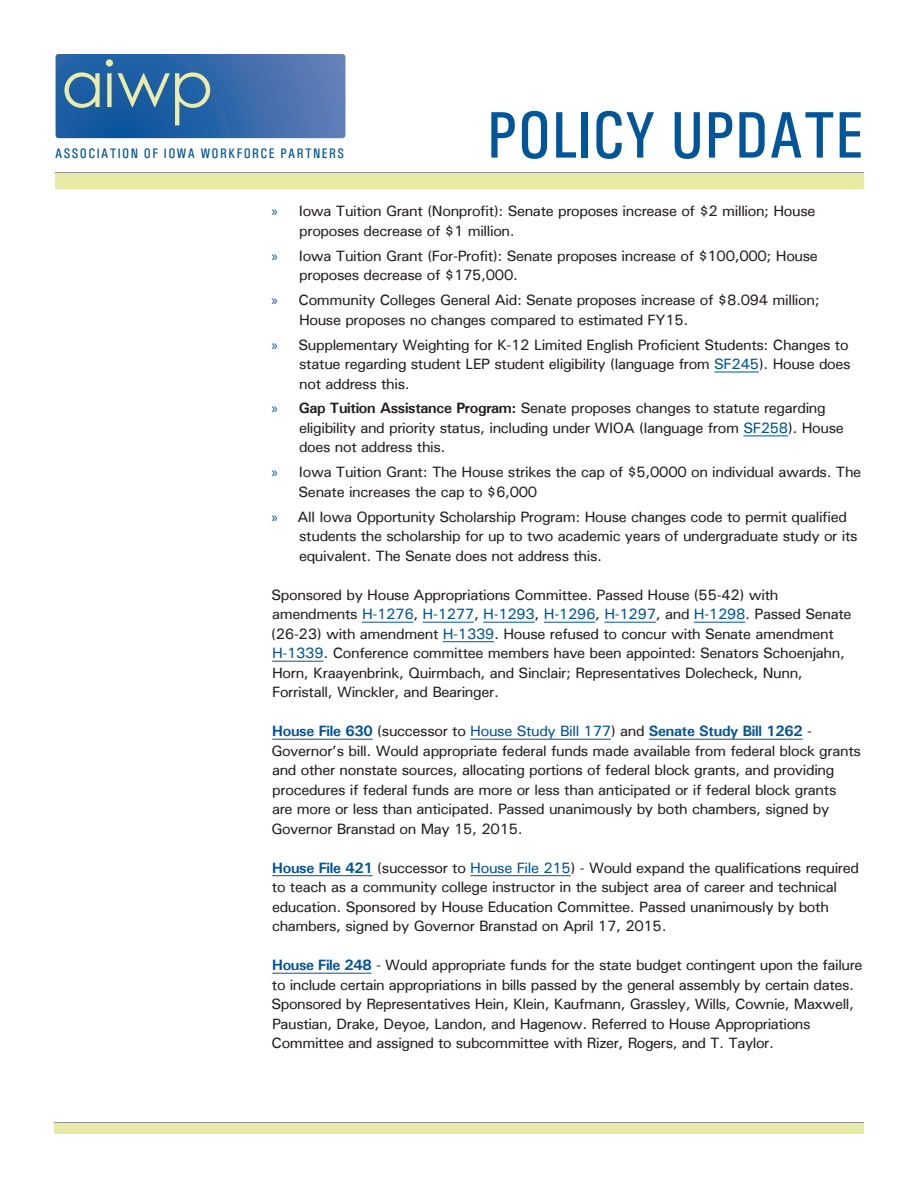
<style>
.page{position:relative;width:918px;height:1188px;background:#fff}
.page>*{position:absolute;margin:0;border:0;box-sizing:border-box;transform-origin:0 0}
.t1{font:66px "Pt Utah Condensed";color:#015598}
.t2{font:15px/19.5px "Utah";letter-spacing:-.025em;color:#231f20}
.t3{font:13.8px "Pt Utah Condensed";letter-spacing:.1em;color:#015598}
.s1{font-family:"Myriad Pro";color:#01529a}
.s2{color:#01529a}
.s3{font-weight:700}
.s4{font-weight:700;color:#01529a}
</style>
<div class="page">
<svg style="left:56px;top:54px;width:289px;height:84px"></svg>
<div style="left:56px;top:172px;width:808px;height:16px;background:#e8eaa8"></div>
<hr style="left:56px;top:172px;width:808px;height:1px;background:#939598">
<div style="left:54px;top:1123px;width:810px;height:11px;background:#e7e9a8"></div>
<hr style="left:54px;top:1123px;width:810px;height:1px;background:#939598">
<hr style="left:714px;top:372px;width:45px;height:1px;background:#01529a">
<hr style="left:743px;top:436px;width:45px;height:1px;background:#01529a">
<hr style="left:362px;top:622px;width:51px;height:1px;background:#01529a">
<hr style="left:423px;top:622px;width:51px;height:1px;background:#01529a">
<hr style="left:483px;top:622px;width:52px;height:1px;background:#01529a">
<hr style="left:544px;top:622px;width:51px;height:1px;background:#01529a">
<hr style="left:604px;top:622px;width:52px;height:1px;background:#01529a">
<hr style="left:694px;top:622px;width:51px;height:1px;background:#01529a">
<hr style="left:443px;top:641px;width:51px;height:1px;background:#01529a">
<hr style="left:272px;top:661px;width:51px;height:1px;background:#01529a">
<hr style="left:272px;top:739px;width:101px;height:1px;background:#01529a">
<hr style="left:470px;top:739px;width:141px;height:1px;background:#01529a">
<hr style="left:649px;top:739px;width:154px;height:1px;background:#01529a">
<hr style="left:272px;top:875px;width:101px;height:1px;background:#01529a">
<hr style="left:470px;top:875px;width:101px;height:1px;background:#01529a">
<hr style="left:272px;top:973px;width:100px;height:1px;background:#01529a">
<p class="t3" style="left:55px;top:146px;width:290px">ASSOCIATION OF IOWA WORKFORCE PARTNERS</p>
<h1 class="t1" style="left:487px;top:97px;width:378px">POLICY UPDATE</h1>
<p class="t2" style="left:299px;top:201px;width:518px;text-indent:-28px"><span class="s1">»</span> Iowa Tuition Grant (Nonprofit): Senate proposes increase of $2 million; House proposes decrease of $1 million.</p>
<p class="t2" style="left:299px;top:246px;width:520px;text-indent:-28px"><span class="s1">»</span> Iowa Tuition Grant (For-Profit): Senate proposes increase of $100,000; House proposes decrease of $175,000.</p>
<p class="t2" style="left:299px;top:290px;width:522px;text-indent:-28px"><span class="s1">»</span> Community Colleges General Aid: Senate proposes increase of $8.094 million;<br>House proposes no changes compared to estimated FY15.</p>
<p class="t2" style="left:299px;top:335px;width:553px;text-indent:-28px"><span class="s1">»</span> Supplementary Weighting for K-12 Limited English Proficient Students: Changes to statue regarding student LEP student eligibility (language from <span class="s2">SF245</span>). House does not address this.</p>
<p class="t2" style="left:299px;top:398px;width:546px;text-indent:-28px"><span class="s1">»</span> <span class="s3">Gap Tuition Assistance Program:</span> Senate proposes changes to statute regarding eligibility and priority status, including under WIOA (language from <span class="s2">SF258</span>). House does not address this.</p>
<p class="t2" style="left:299px;top:462px;width:564px;text-indent:-27px"><span class="s1">»</span> Iowa Tuition Grant: The House strikes the cap of $5,0000 on individual awards. The<br>Senate increases the cap to $6,000</p>
<p class="t2" style="left:299px;top:507px;width:560px;text-indent:-28px"><span class="s1">»</span> All Iowa Opportunity Scholarship Program: House changes code to permit qualified students the scholarship for up to two academic years of undergraduate study or its equivalent. The Senate does not address this.</p>
<p class="t2" style="left:271px;top:585px;width:582px">Sponsored by House Appropriations Committee. Passed House (55-42) with amendments <span class="s2">H-1276</span>, <span class="s2">H-1277</span>, <span class="s2">H-1293</span>, <span class="s2">H-1296</span>, <span class="s2">H-1297</span>, and <span class="s2">H-1298</span>. Passed Senate (26-23) with amendment <span class="s2">H-1339</span>. House refused to concur with Senate amendment <span class="s2">H-1339</span>. Conference committee members have been appointed: Senators Schoenjahn, Horn, Kraayenbrink, Quirmbach, and Sinclair; Representatives Dolecheck, Nunn, Forristall, Winckler, and Bearinger.</p>
<p class="t2" style="left:271px;top:721px;width:591px"><span class="s4">House File 630</span> (successor to <span class="s2">House Study Bill 177</span>) and <span class="s4">Senate Study Bill 1262</span> - Governor’s bill. Would appropriate federal funds made available from federal block grants and other nonstate sources, allocating portions of federal block grants, and providing procedures if federal funds are more or less than anticipated or if federal block grants<br>are more or less than anticipated. Passed unanimously by both chambers, signed by Governor Branstad on May 15, 2015.</p>
<p class="t2" style="left:272px;top:858px;width:589px"><span class="s4">House File 421</span> (successor to <span class="s2">House File 215</span>) - Would expand the qualifications required to teach as a community college instructor in the subject area of career and technical education. Sponsored by House Education Committee. Passed unanimously by both chambers, signed by Governor Branstad on April 17, 2015.</p>
<p class="t2" style="left:272px;top:955px;width:593px"><span class="s4">House File 248</span> - Would appropriate funds for the state budget contingent upon the failure to include certain appropriations in bills passed by the general assembly by certain dates.<br>Sponsored by Representatives Hein, Klein, Kaufmann, Grassley, Wills, Cownie, Maxwell, Paustian, Drake, Deyoe, Landon, and Hagenow. Referred to House Appropriations Committee and assigned to subcommittee with Rizer, Rogers, and T. Taylor.</p>
</div>
